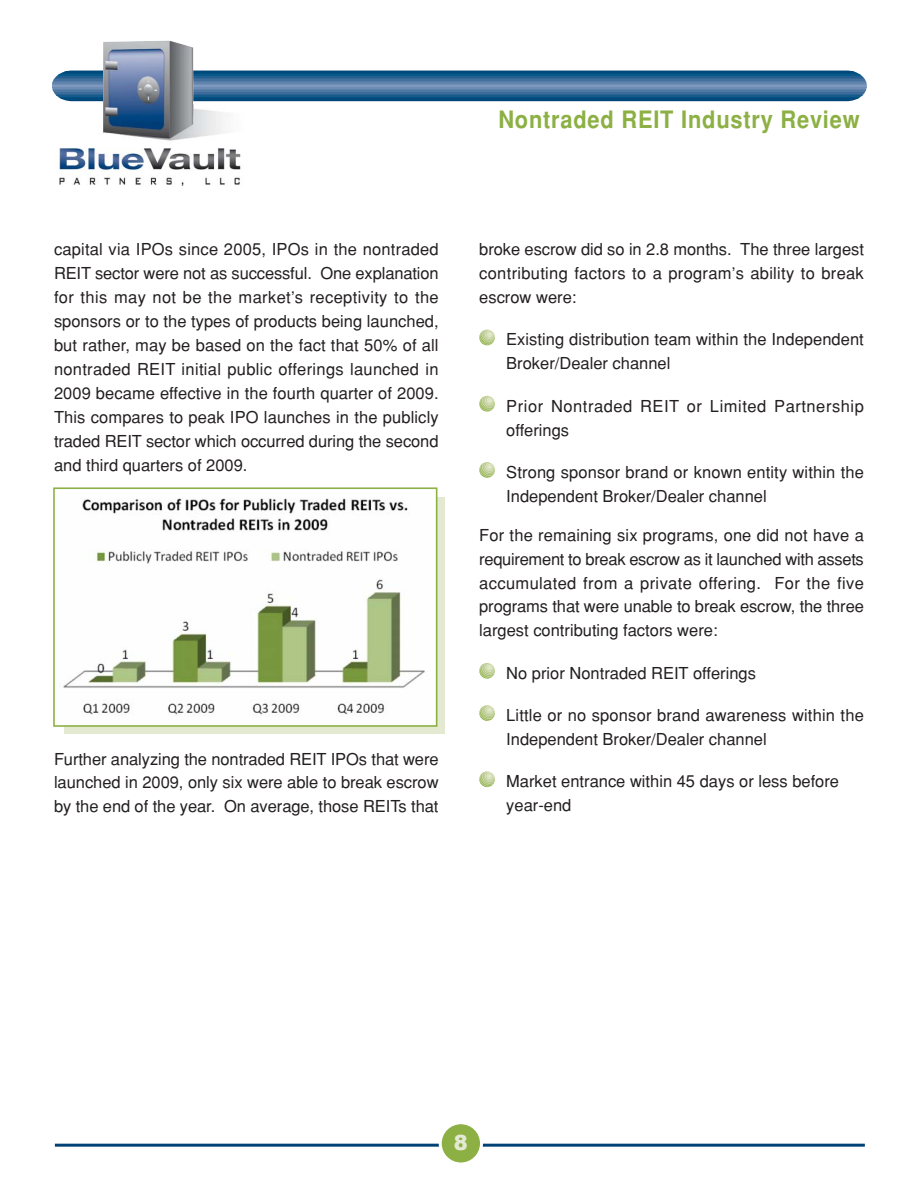
<style>
.page{position:relative;width:918px;height:1188px;background:#fff}
.page>*{position:absolute;margin:0;border:0;box-sizing:border-box;transform-origin:0 0}
.t1{font:700 24px "Helvetica";letter-spacing:.035em;color:#8cb044;scale:.91 1}
.t2{font:900 21px "Arial";color:#e4e9d2}
.t3{font:16.5px/23.9px "Helvetica";color:#231f20;text-align:justify}
.t4{font:16.5px/24px "Helvetica";letter-spacing:.035em;color:#231f20}
</style>
<div class="page">
<hr style="left:52px;top:71px;width:815px;height:1px;background:#004275">
<hr style="left:52px;top:72px;width:815px;height:1px;background:#00497b">
<hr style="left:52px;top:73px;width:815px;height:2px;background:#004f81">
<hr style="left:52px;top:75px;width:815px;height:1px;background:#085889">
<hr style="left:52px;top:76px;width:815px;height:2px;background:#235f8f">
<hr style="left:52px;top:78px;width:815px;height:1px;background:#346896">
<hr style="left:52px;top:79px;width:815px;height:2px;background:#43709d">
<hr style="left:52px;top:81px;width:815px;height:1px;background:#537aa6">
<hr style="left:52px;top:82px;width:815px;height:2px;background:#6184ad">
<hr style="left:52px;top:84px;width:815px;height:1px;background:#6f8eb5">
<hr style="left:52px;top:85px;width:815px;height:2px;background:#7e99bd">
<hr style="left:52px;top:86px;width:815px;height:2px;background:#7e99bd">
<hr style="left:52px;top:88px;width:815px;height:1px;background:#6e8db4">
<hr style="left:52px;top:89px;width:815px;height:2px;background:#5e82ab">
<hr style="left:52px;top:91px;width:815px;height:1px;background:#4e77a3">
<hr style="left:52px;top:92px;width:815px;height:2px;background:#3d6c9a">
<hr style="left:52px;top:94px;width:815px;height:1px;background:#2b6392">
<hr style="left:52px;top:95px;width:815px;height:2px;background:#145a8a">
<hr style="left:52px;top:97px;width:815px;height:1px;background:#005183">
<hr style="left:52px;top:98px;width:815px;height:2px;background:#004a7c">
<hr style="left:52px;top:100px;width:815px;height:1px;background:#004275">
<img style="left:55px;top:40px;width:190px;height:146px">
<svg style="left:479px;top:330px;width:16px;height:15px"></svg>
<svg style="left:479px;top:396px;width:16px;height:16px"></svg>
<svg style="left:479px;top:462px;width:16px;height:16px"></svg>
<svg style="left:479px;top:663px;width:16px;height:16px"></svg>
<svg style="left:479px;top:705px;width:16px;height:16px"></svg>
<svg style="left:479px;top:771px;width:16px;height:16px"></svg>
<svg style="left:64px;top:497px;width:381px;height:237px;background:#e5ead5"></svg>
<img style="left:63px;top:497px;width:371px;height:225px">
<div style="left:53px;top:487px;width:384px;height:240px;border:2px solid #8cb044"></div>
<hr style="left:55px;top:1144px;width:810px;height:3px;background:#004275">
<div style="left:439px;top:1121px;width:44px;height:45px;background:#8cb044;border:3px solid #fff;border-radius:50%"></div>
<h1 class="t1" style="left:498px;top:111px;width:398px">Nontraded REIT Industry Review</h1>
<p class="t3" style="left:54px;top:239px;width:386px">capital via IPOs since 2005, IPOs in the nontraded REIT sector were not as successful. One explanation for this may not be the market’s receptivity to the sponsors or to the types of products being launched, but rather, may be based on the fact that 50% of all nontraded REIT initial public offerings launched in 2009 became effective in the fourth quarter of 2009.<br>This compares to peak IPO launches in the publicly traded REIT sector which occurred during the second and third quarters of 2009.</p>
<p class="t3" style="left:54px;top:748px;width:386px">Further analyzing the nontraded REIT IPOs that were launched in 2009, only six were able to break escrow by the end of the year. On average, those REITs that</p>
<p class="t3" style="left:479px;top:239px;width:386px">broke escrow did so in 2.8 months. The three largest contributing factors to a program’s ability to break escrow were:</p>
<p class="t3" style="left:506px;top:329px;width:359px">Existing distribution team within the Independent<br>Broker/Dealer channel</p>
<p class="t4" style="left:506px;top:395px;width:359px">Prior Nontraded REIT or Limited Partnership offerings</p>
<p class="t3" style="left:506px;top:462px;width:359px">Strong sponsor brand or known entity within the<br>Independent Broker/Dealer channel</p>
<p class="t3" style="left:479px;top:525px;width:386px">For the remaining six programs, one did not have a requirement to break escrow as it launched with assets accumulated from a private offering. For the five programs that were unable to break escrow, the three largest contributing factors were:</p>
<p class="t3" style="left:506px;top:663px;width:251px">No prior Nontraded REIT offerings</p>
<p class="t3" style="left:506px;top:705px;width:359px">Little or no sponsor brand awareness within the<br>Independent Broker/Dealer channel</p>
<p class="t3" style="left:506px;top:771px;width:334px">Market entrance within 45 days or less before year-end</p>
<p class="t2" style="left:454px;top:1127px;width:16px">8</p>
</div>
